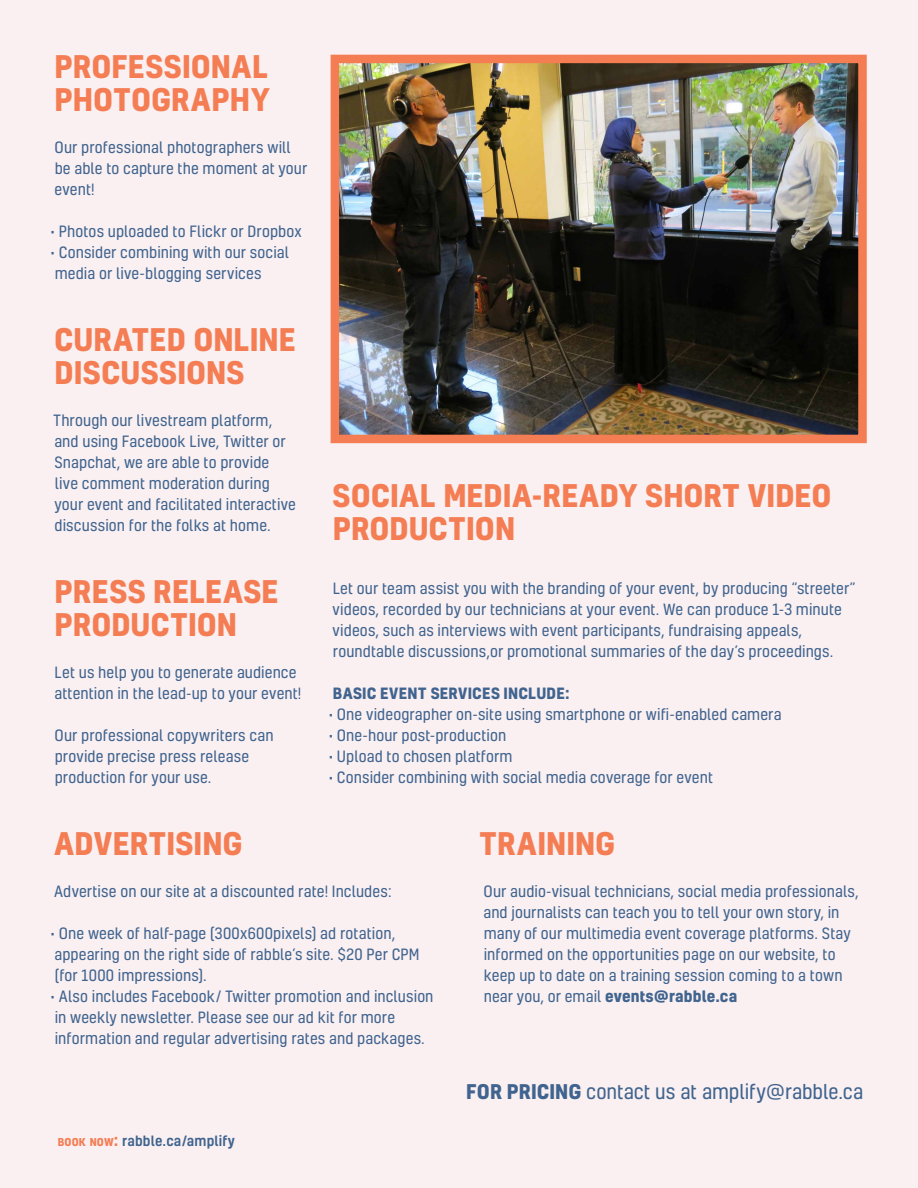
<style>
.page{position:relative;width:918px;height:1188px;background:#faf0f1}
.page>*{position:absolute;margin:0;border:0;box-sizing:border-box;transform-origin:0 0}
.t1{font:700 30px/33px "Kelson";letter-spacing:.005em;color:#f47d54}
.t2{font:19.5px "Kelson";color:#40648f}
.t3{font:15px/21px "Kelson";letter-spacing:.005em;color:#40648f}
.t4{font:700 15px "Kelson";letter-spacing:.015em;color:#40648f}
.t5{font:500 13.5px "Kelson";letter-spacing:.015em;color:#40648f}
.s1{font-weight:700;font-size:10.5px;color:#f47d54}
.s2{font-weight:700;font-size:15px;color:#f47d54}
.s3{font-weight:700}
</style>
<div class="page">
<img style="left:341px;top:65px;width:516px;height:368px">
<div style="left:331px;top:55px;width:536px;height:388px;border:9px solid #f47d54"></div>
<h1 class="t1" style="left:55px;top:49px;width:217px">PROFESSIONAL<br>PHOTOGRAPHY</h1>
<p class="t3" style="left:55px;top:136px;width:254px">Our professional photographers will be able to capture the moment at your event!</p>
<p class="t3" style="left:51px;top:220px;width:252px">• Photos uploaded to Flickr or Dropbox</p>
<p class="t3" style="left:51px;top:241px;width:240px">• Consider combining with our social media or live-blogging services</p>
<h1 class="t1" style="left:54px;top:322px;width:243px">CURATED ONLINE<br>DISCUSSIONS</h1>
<p class="t3" style="left:53px;top:409px;width:244px">Through our livestream platform, and using Facebook Live, Twitter or Snapchat, we are able to provide<br>live comment moderation during your event and facilitated interactive discussion for the folks at home.</p>
<h1 class="t1" style="left:55px;top:574px;width:226px">PRESS RELEASE<br>PRODUCTION</h1>
<p class="t3" style="left:54px;top:661px;width:249px">Let us help you to generate audience attention in the lead-up to your event!</p>
<p class="t3" style="left:55px;top:724px;width:220px">Our professional copywriters can provide precise press release production for your use.</p>
<h1 class="t1" style="left:333px;top:478px;width:501px">SOCIAL MEDIA-READY SHORT VIDEO<br>PRODUCTION</h1>
<p class="t3" style="left:333px;top:577px;width:524px">Let our team assist you with the branding of your event, by producing “streeter” videos, recorded by our technicians at your event. We can produce 1-3 minute videos, such as interviews with event participants, fundraising appeals, roundtable discussions,or promotional summaries of the day’s proceedings.</p>
<p class="t4" style="left:333px;top:682px;width:238px">BASIC EVENT SERVICES INCLUDE:</p>
<p class="t3" style="left:329px;top:703px;width:454px">• One videographer on-site using smartphone or wifi-enabled camera</p>
<p class="t3" style="left:329px;top:724px;width:179px">• One-hour post-production</p>
<p class="t3" style="left:329px;top:745px;width:185px">• Upload to chosen platform</p>
<p class="t3" style="left:329px;top:766px;width:386px">• Consider combining with social media coverage for event</p>
<h1 class="t1" style="left:54px;top:826px;width:190px">ADVERTISING</h1>
<p class="t3" style="left:54px;top:881px;width:339px">Advertise on our site at a discounted rate! Includes:</p>
<p class="t3" style="left:51px;top:923px;width:371px">• One week of half-page (300x600pixels) ad rotation, appearing on the right side of rabble’s site. $20 Per CPM (for 1000 impressions).</p>
<p class="t3" style="left:51px;top:986px;width:384px">• Also includes Facebook/ Twitter promotion and inclusion in weekly newsletter. Please see our ad kit for more information and regular advertising rates and packages.</p>
<p class="t5" style="left:58px;top:1131px;width:179px"><span class="s1">BOOK NOW</span><span class="s2">:</span> rabble.ca/amplify</p>
<h1 class="t1" style="left:479px;top:826px;width:138px">TRAINING</h1>
<p class="t3" style="left:483px;top:881px;width:377px">Our audio-visual technicians, social media professionals, and journalists can teach you to tell your own story, in many of our multimedia event coverage platforms. Stay informed on the opportunities page on our website, to keep up to date on a training session coming to a town near you, or email <span class="s3">events@rabble.ca</span></p>
<h2 class="t2" style="left:466px;top:1079px;width:398px"><span class="s3">FOR PRICING</span> contact us at amplify@rabble.ca</h2>
</div>
